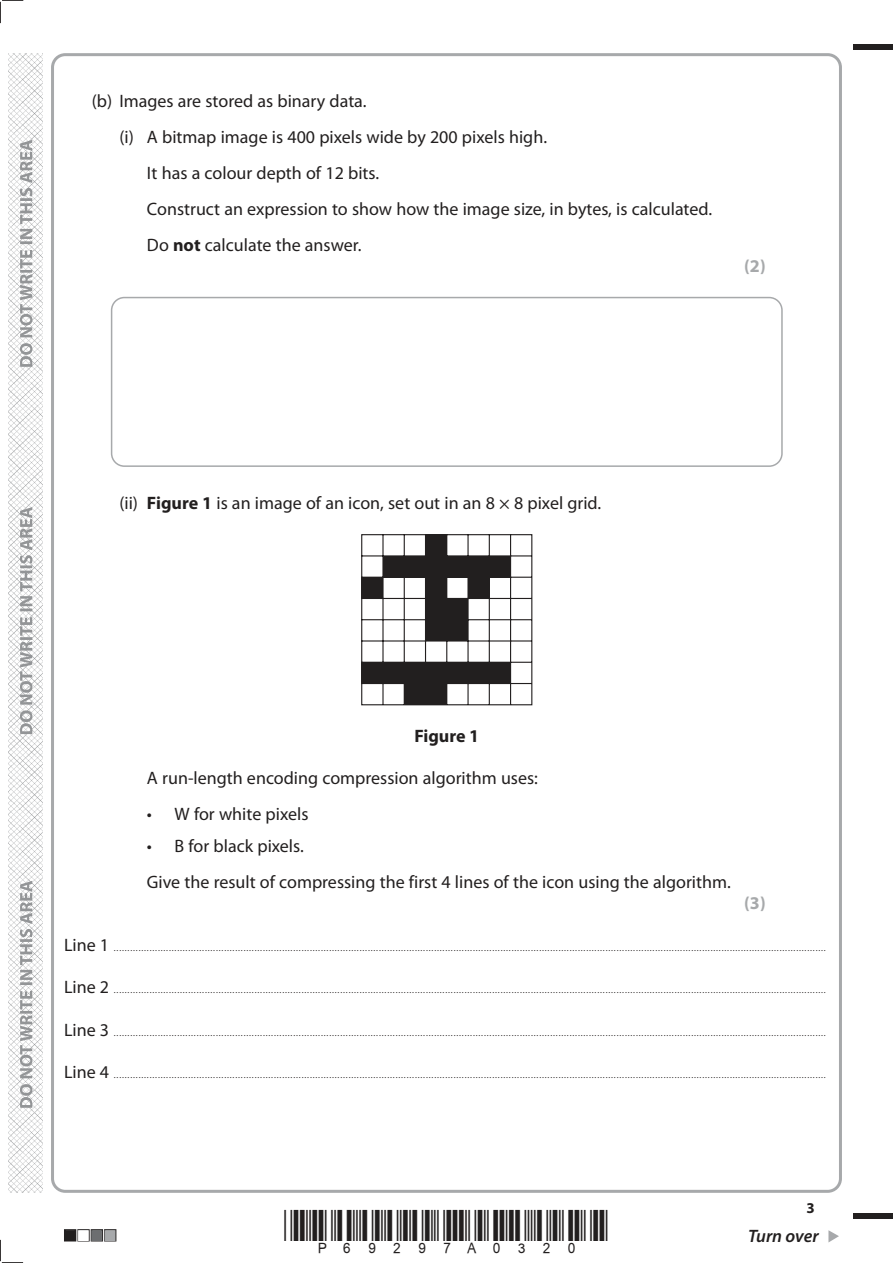
<style>
.page{position:relative;width:893px;height:1263px;background:#fff}
.page>*{position:absolute;margin:0;border:0;box-sizing:border-box;transform-origin:0 0}
.t1{font:18px/36px "Myriad Pro";color:#221f1f}
.t2{font:italic 600 18px "Myriad Pro";letter-spacing:-.005em;color:#221f1f}
.t3{font:700 18px "Myriad Pro";color:#221f1f}
.t4{font:700 18px "Myriad Pro";color:#a7a9ab}
.t5{font:700 15px "Myriad Pro";color:#221f1f}
.t6{font:9px "Myriad Pro";color:#221f1f}
.s1{font-weight:700}
.s2{font-size:18px}
</style>
<div class="page">
<img style="left:9px;top:53px;width:34px;height:1140px">
<svg style="left:828px;top:1230px;width:11px;height:12px"></svg>
<div style="left:853px;top:44px;width:40px;height:5px;background:#221f1f"></div>
<div style="left:853px;top:1214px;width:40px;height:5px;background:#221f1f"></div>
<svg style="left:0;top:0;width:23px;height:23px"></svg>
<svg style="left:0;top:1240px;width:23px;height:23px"></svg>
<svg style="left:20px;top:140px;width:12px;height:968px"></svg>
<div style="left:111px;top:297px;width:672px;height:170px;border:2px solid #a7a9ab;border-radius:13px"></div>
<svg style="left:361px;top:534px;width:171px;height:171px"></svg>
<h1 class="t1" style="left:92px;top:85px;width:276px">(b) Images are stored as binary data.</h1>
<h1 class="t1" style="left:119px;top:121px;width:429px">(i) A bitmap image is 400 pixels wide by 200 pixels high.</h1>
<h1 class="t1" style="left:147px;top:156px;width:234px">It has a colour depth of 12 bits.</h1>
<h1 class="t1" style="left:147px;top:192px;width:567px">Construct an expression to show how the image size, in bytes, is calculated.</h1>
<h1 class="t1" style="left:147px;top:228px;width:216px">Do <span class="s1">not</span> calculate the answer.</h1>
<h1 class="t4" style="left:744px;top:259px;width:23px">(2)</h1>
<h1 class="t1" style="left:119px;top:487px;width:483px">(ii) <span class="s1">Figure 1</span> is an image of an icon, set out in an 8 × 8 pixel grid.</h1>
<h1 class="t3" style="left:414px;top:729px;width:66px">Figure 1</h1>
<h1 class="t1" style="left:147px;top:762px;width:392px">A run-length encoding compression algorithm uses:</h1>
<h1 class="t1" style="left:147px;top:798px;width:163px">• W for white pixels</h1>
<h1 class="t1" style="left:147px;top:829px;width:585px">• B for black pixels.<br>Give the result of compressing the first 4 lines of the icon using the algorithm.</h1>
<h1 class="t4" style="left:744px;top:896px;width:23px">(3)</h1>
<p class="t6" style="left:64px;top:945px;width:763px"><span class="s2">Line 1</span> ..................................................................................................................................................................................................................................................................</p>
<p class="t6" style="left:64px;top:987px;width:763px"><span class="s2">Line 2</span> ..................................................................................................................................................................................................................................................................</p>
<p class="t6" style="left:64px;top:1029px;width:763px"><span class="s2">Line 3</span> ..................................................................................................................................................................................................................................................................</p>
<p class="t6" style="left:64px;top:1071px;width:763px"><span class="s2">Line 4</span> ..................................................................................................................................................................................................................................................................</p>
<h2 class="t5" style="left:806px;top:1202px;width:10px">3</h2>
<h1 class="t2" style="left:748px;top:1226px;width:72px">Turn over</h1>
</div>
